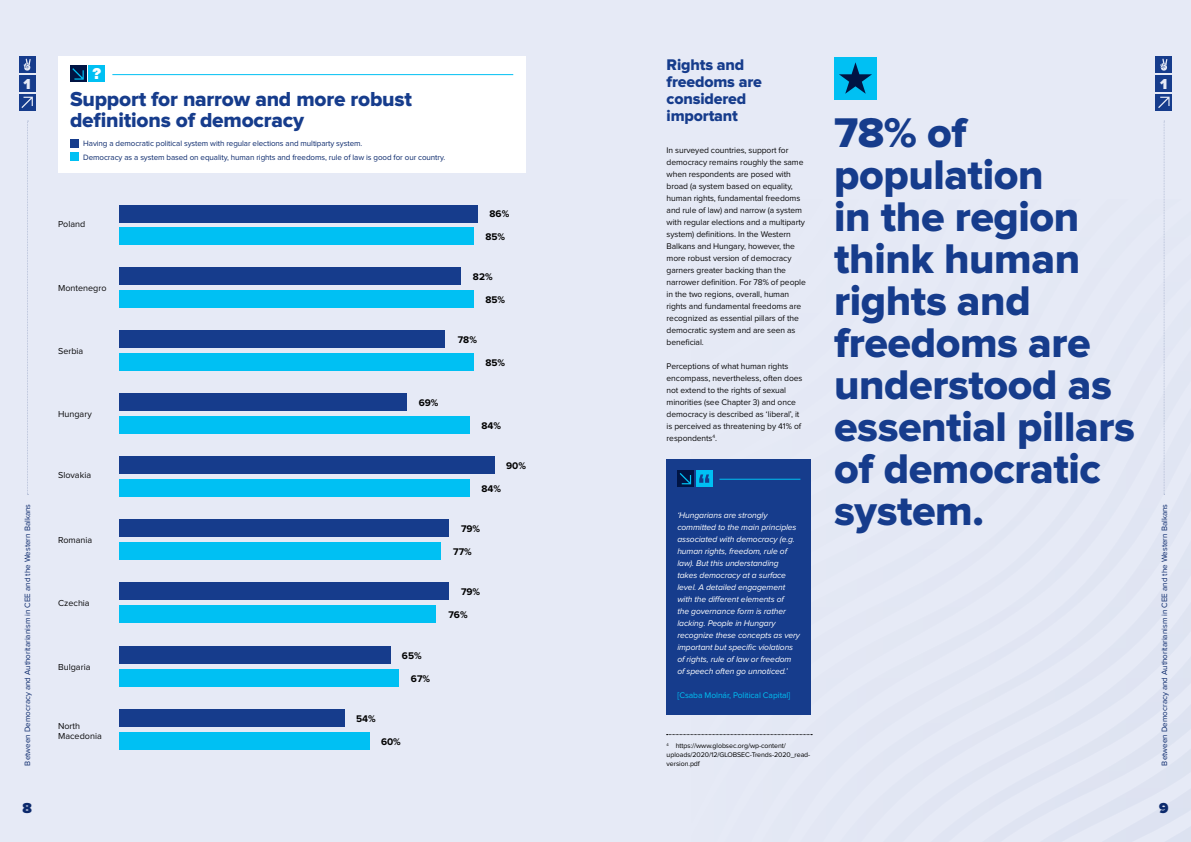
<style>
.page{position:relative;width:1191px;height:842px;background:#e6eaf6}
.page>*{position:absolute;margin:0;border:0;box-sizing:border-box;transform-origin:0 0}
.t1{font:43px/42px "Proxima Nova Extrabld";letter-spacing:-.01em;color:#163c8c}
.t2{font:21px/21px "Proxima Nova Extrabld";letter-spacing:-.01em;color:#163c8c}
.t3{font:16px/17px "Proxima Nova Extrabld";letter-spacing:-.01em;color:#163c8c}
.t4{font:900 15.1px "Helvetica Neue LT Std";color:#fff}
.t5{font:900 15px "Proxima Nova";color:#0b296c}
.t6{font:900 15px "Proxima Nova";color:#e6eaf6}
.t7{font:700 10px "Proxima Nova";color:#000}
.t8{font:9px/10px "Proxima Nova";color:#0a0a0b}
.t9{font:8.5px/12px "Proxima Nova";letter-spacing:-.01em;color:#0a0a0b}
.t10{font:italic 8.5px/12px "Proxima Nova";letter-spacing:-.01em;color:#fff}
.t11{font:8.5px "Proxima Nova";letter-spacing:-.01em;color:#00c0f3}
.t12{font:8px/13.1px "Proxima Nova";letter-spacing:-.01em;color:#0b296c}
.t13{font:7px/9px "Proxima Nova";letter-spacing:-.01em;color:#000}
</style>
<div class="page">
<svg style="left:19px;top:94px;width:16px;height:16px"></svg>
<svg style="left:21px;top:97px;width:12px;height:11px"></svg>
<div style="left:19px;top:76px;width:16px;height:16px;background:#163c8c"></div>
<div style="left:1155px;top:76px;width:16px;height:16px;background:#163c8c"></div>
<svg style="left:1155px;top:94px;width:16px;height:16px"></svg>
<svg style="left:1158px;top:97px;width:11px;height:11px"></svg>
<div style="left:119px;top:205px;width:359px;height:17px;background:#163c8c"></div>
<div style="left:119px;top:228px;width:355px;height:17px;background:#00c0f3"></div>
<div style="left:119px;top:394px;width:288px;height:17px;background:#163c8c"></div>
<div style="left:119px;top:417px;width:350px;height:17px;background:#00c0f3"></div>
<div style="left:119px;top:647px;width:271px;height:17px;background:#163c8c"></div>
<div style="left:119px;top:669px;width:280px;height:17px;background:#00c0f3"></div>
<div style="left:119px;top:583px;width:330px;height:17px;background:#163c8c"></div>
<div style="left:119px;top:605px;width:317px;height:17px;background:#00c0f3"></div>
<div style="left:119px;top:268px;width:342px;height:17px;background:#163c8c"></div>
<div style="left:119px;top:291px;width:355px;height:17px;background:#00c0f3"></div>
<div style="left:119px;top:457px;width:375px;height:17px;background:#163c8c"></div>
<div style="left:119px;top:480px;width:350px;height:17px;background:#00c0f3"></div>
<div style="left:119px;top:710px;width:225px;height:17px;background:#163c8c"></div>
<div style="left:119px;top:732px;width:250px;height:17px;background:#00c0f3"></div>
<div style="left:119px;top:331px;width:325px;height:17px;background:#163c8c"></div>
<div style="left:119px;top:354px;width:355px;height:17px;background:#00c0f3"></div>
<div style="left:119px;top:520px;width:330px;height:17px;background:#163c8c"></div>
<div style="left:119px;top:542px;width:321px;height:17px;background:#00c0f3"></div>
<div style="left:58px;top:57px;width:468px;height:116px;background:#fff"></div>
<div style="left:89px;top:66px;width:16px;height:16px;background:#00c0f3"></div>
<div style="left:70px;top:66px;width:16px;height:16px;background:#001444"></div>
<svg style="left:72px;top:68px;width:12px;height:12px"></svg>
<hr style="left:112px;top:74px;width:401px;height:1px;background:#00c0f3">
<div style="left:70px;top:139px;width:8px;height:8px;background:#163c8c"></div>
<div style="left:70px;top:152px;width:8px;height:8px;background:#00c0f3"></div>
<div style="left:834px;top:57px;width:42px;height:42px;background:#00c0f3"></div>
<svg style="left:839px;top:62px;width:33px;height:32px"></svg>
<div style="left:1155px;top:57px;width:16px;height:16px;background:#163c8c"></div>
<svg style="left:1160px;top:59px;width:7px;height:12px"></svg>
<div style="left:19px;top:57px;width:16px;height:16px;background:#163c8c"></div>
<svg style="left:24px;top:59px;width:7px;height:12px"></svg>
<svg style="left:666px;top:734px;width:146px;height:1px"></svg>
<div style="left:666px;top:459px;width:145px;height:255px;background:#163c8c"></div>
<div style="left:696px;top:471px;width:16px;height:16px;background:#00c0f3"></div>
<svg style="left:677px;top:471px;width:16px;height:16px"></svg>
<svg style="left:679px;top:473px;width:12px;height:11px"></svg>
<svg style="left:699px;top:474px;width:10px;height:9px"></svg>
<hr style="left:719px;top:479px;width:81px;height:1px;background:#00c0f3">
<svg style="left:27px;top:121px;width:2px;height:374px"></svg>
<svg style="left:1163px;top:121px;width:2px;height:374px"></svg>
<h3 class="t3" style="left:666px;top:57px;width:97px">Rights and freedoms are considered important</h3>
<h3 class="t4" style="left:93px;top:65px;width:10px">?</h3>
<h3 class="t6" style="left:24px;top:77px;width:9px">1</h3>
<h3 class="t6" style="left:1160px;top:77px;width:9px">1</h3>
<h2 class="t2" style="left:70px;top:90px;width:343px">Support for narrow and more robust definitions of democracy</h2>
<h1 class="t1" style="left:834px;top:113px;width:302px">78% of population<br>in the region think human rights and freedoms are understood as essential pillars of democratic system.</h1>
<p class="t12" style="left:83px;top:138px;width:363px">Having a democratic political system with regular elections and multiparty system.<br>Democracy as a system based on equality, human rights and freedoms, rule of law is good for our country.</p>
<p class="t9" style="left:666px;top:144px;width:141px">In surveyed countries, support for democracy remains roughly the same when respondents are posed with broad (a system based on equality, human rights, fundamental freedoms and rule of law) and narrow (a system with regular elections and a multiparty system) definitions. In the Western Balkans and Hungary, however, the more robust version of democracy garners greater backing than the narrower definition. For 78% of people in the two regions, overall, human rights and fundamental freedoms are recognized as essential pillars of the democratic system and are seen as beneficial.</p>
<p class="t9" style="left:666px;top:360px;width:137px">Perceptions of what human rights encompass, nevertheless, often does not extend to the rights of sexual minorities (see Chapter 3) and once democracy is described as ‘liberal’, it is perceived as threatening by 41% of respondents<sup>4</sup>.</p>
<p class="t7" style="left:489px;top:210px;width:21px">86%</p>
<p class="t7" style="left:485px;top:232px;width:21px">85%</p>
<p class="t8" style="left:58px;top:220px;width:29px">Poland</p>
<p class="t7" style="left:473px;top:272px;width:21px">82%</p>
<p class="t7" style="left:485px;top:295px;width:21px">85%</p>
<p class="t8" style="left:58px;top:283px;width:50px">Montenegro</p>
<p class="t7" style="left:458px;top:335px;width:21px">78%</p>
<p class="t8" style="left:58px;top:346px;width:27px">Serbia</p>
<p class="t7" style="left:485px;top:358px;width:21px">85%</p>
<p class="t7" style="left:419px;top:398px;width:21px">69%</p>
<p class="t8" style="left:58px;top:409px;width:35px">Hungary</p>
<p class="t7" style="left:481px;top:421px;width:21px">84%</p>
<p class="t7" style="left:506px;top:461px;width:21px">90%</p>
<p class="t8" style="left:58px;top:471px;width:35px">Slovakia</p>
<p class="t7" style="left:481px;top:484px;width:21px">84%</p>
<p class="t12" style="left:21px;top:765px;width:263px;rotate:-90deg">Between Democracy and Authoritarianism in CEE and the Western Balkans</p>
<p class="t12" style="left:1158px;top:765px;width:263px;rotate:-90deg">Between Democracy and Authoritarianism in CEE and the Western Balkans</p>
<p class="t10" style="left:677px;top:510px;width:124px">‘Hungarians are strongly committed to the main principles associated with democracy (e.g. human rights, freedom, rule of law). But this understanding takes democracy at a surface level. A detailed engagement with the different elements of<br>the governance form is rather lacking. People in Hungary recognize these concepts as very important but specific violations of rights, rule of law or freedom of speech often go unnoticed.’</p>
<p class="t11" style="left:677px;top:692px;width:114px">[Csaba Molnár, Political Capital]</p>
<p class="t7" style="left:461px;top:524px;width:21px">79%</p>
<p class="t7" style="left:453px;top:547px;width:20px">77%</p>
<p class="t8" style="left:58px;top:535px;width:36px">Romania</p>
<p class="t7" style="left:461px;top:587px;width:21px">79%</p>
<p class="t7" style="left:448px;top:610px;width:21px">76%</p>
<p class="t8" style="left:58px;top:598px;width:33px">Czechia</p>
<p class="t7" style="left:402px;top:651px;width:21px">65%</p>
<p class="t7" style="left:411px;top:674px;width:21px">67%</p>
<p class="t8" style="left:58px;top:662px;width:34px">Bulgaria</p>
<p class="t7" style="left:356px;top:714px;width:21px">54%</p>
<p class="t8" style="left:58px;top:722px;width:45px">North<br>Macedonia</p>
<p class="t7" style="left:381px;top:737px;width:21px">60%</p>
<p class="t13" style="left:666px;top:741px;width:145px"><sup>4</sup> https://www.globsec.org/wp-content/ uploads/2020/12/GLOBSEC-Trends-2020_read&shy;version.pdf</p>
<h3 class="t5" style="left:22px;top:801px;width:11px">8</h3>
<h3 class="t5" style="left:1159px;top:801px;width:11px">9</h3>
</div>
